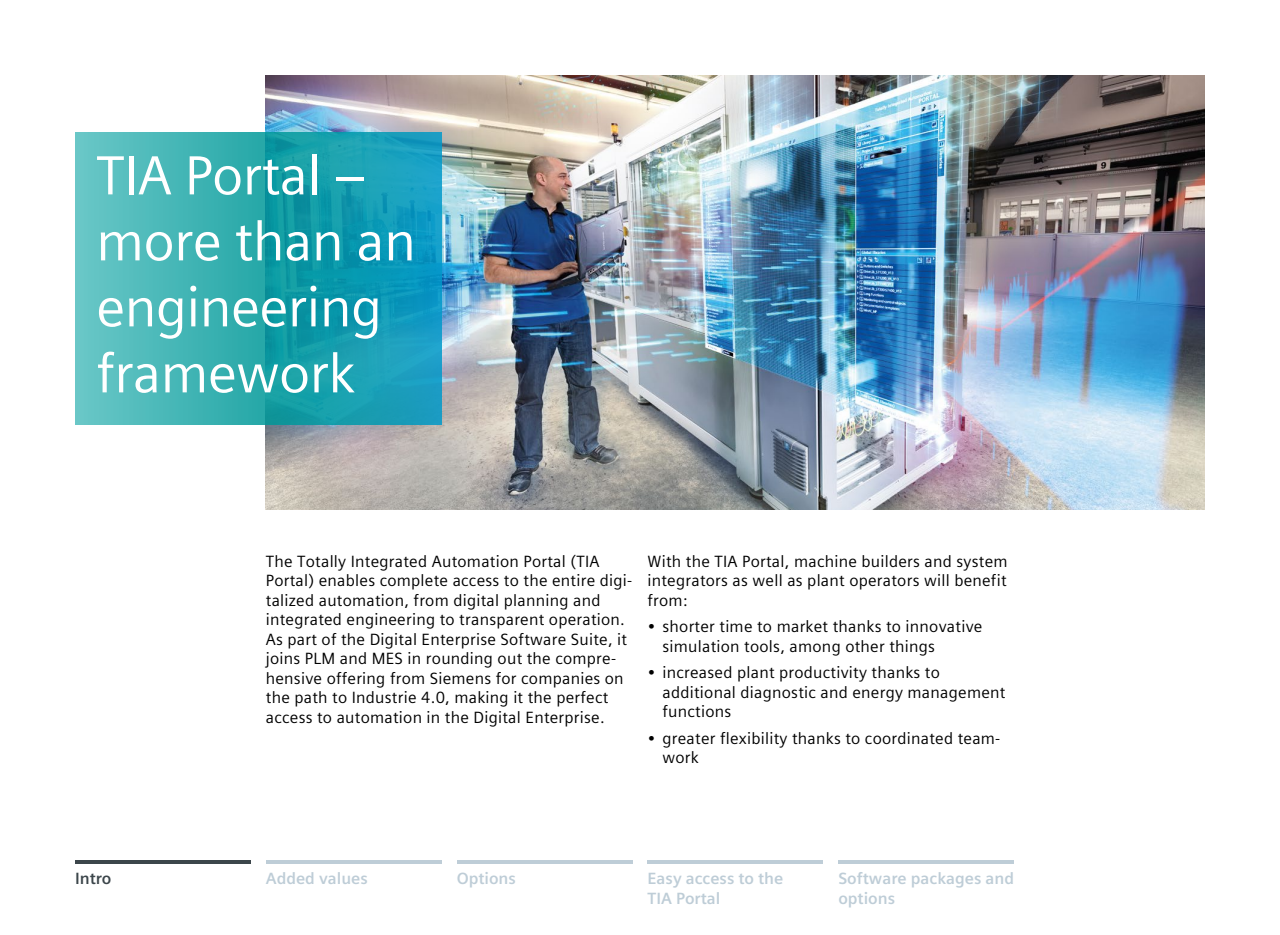
<style>
.page{position:relative;width:1280px;height:935px;background:#fff}
.page>*{position:absolute;margin:0;border:0;box-sizing:border-box;transform-origin:0 0}
.t1{font:55px/66px "Siemens Sans Global";letter-spacing:-.01em;color:#fff}
.t2{font:16.25px/19.5px "Siemens Sans Global";letter-spacing:.015em;color:#000}
.t3{font:700 16.25px/19.5px "Siemens Sans Global";color:#becdd7}
.t4{font:700 16.25px "Siemens Sans Global";color:#3c464b}
</style>
<div class="page">
<hr style="left:266px;top:860px;width:176px;height:4px;background:#becdd7">
<hr style="left:457px;top:860px;width:175px;height:4px;background:#becdd7">
<hr style="left:648px;top:860px;width:175px;height:4px;background:#becdd7">
<hr style="left:838px;top:860px;width:176px;height:4px;background:#becdd7">
<hr style="left:75px;top:860px;width:176px;height:4px;background:#3c464b">
<img style="left:266px;top:75px;width:939px;height:435px">
<svg style="left:75px;top:133px;width:367px;height:291px;background:#2eaab4"></svg>
<h1 class="t1" style="left:96px;top:143px;width:321px">TIA Portal – more than an engineering framework</h1>
<p class="t2" style="left:266px;top:552px;width:368px">The Totally Integrated Automation Portal (TIA Portal) enables complete access to the entire digi&shy;talized automation, from digital planning and integrated engineering to transparent operation.<br>As part of the Digital Enterprise Software Suite, it joins PLM and MES in rounding out the compre&shy;hensive offering from Siemens for companies on the path to Industrie 4.0, making it the perfect access to automation in the Digital Enterprise.</p>
<p class="t2" style="left:648px;top:552px;width:362px;text-align:justify">With the TIA Portal, machine builders and system integrators as well as plant operators will benefit from:</p>
<p class="t2" style="left:663px;top:617px;width:321px;text-indent:-15px">• shorter time to market thanks to innovative simulation tools, among other things</p>
<p class="t2" style="left:663px;top:663px;width:344px;text-indent:-15px">• increased plant productivity thanks to additional diagnostic and energy management functions</p>
<p class="t2" style="left:663px;top:729px;width:339px;text-indent:-15px">• greater flexibility thanks to coordinated team&shy;work</p>
<p class="t4" style="left:75px;top:866px;width:38px">Intro</p>
<p class="t3" style="left:266px;top:869px;width:104px">Added values</p>
<p class="t3" style="left:457px;top:869px;width:61px">Options</p>
<p class="t3" style="left:648px;top:869px;width:137px">Easy access to the<br>TIA Portal</p>
<p class="t3" style="left:838px;top:869px;width:177px">Software packages and options</p>
</div>
